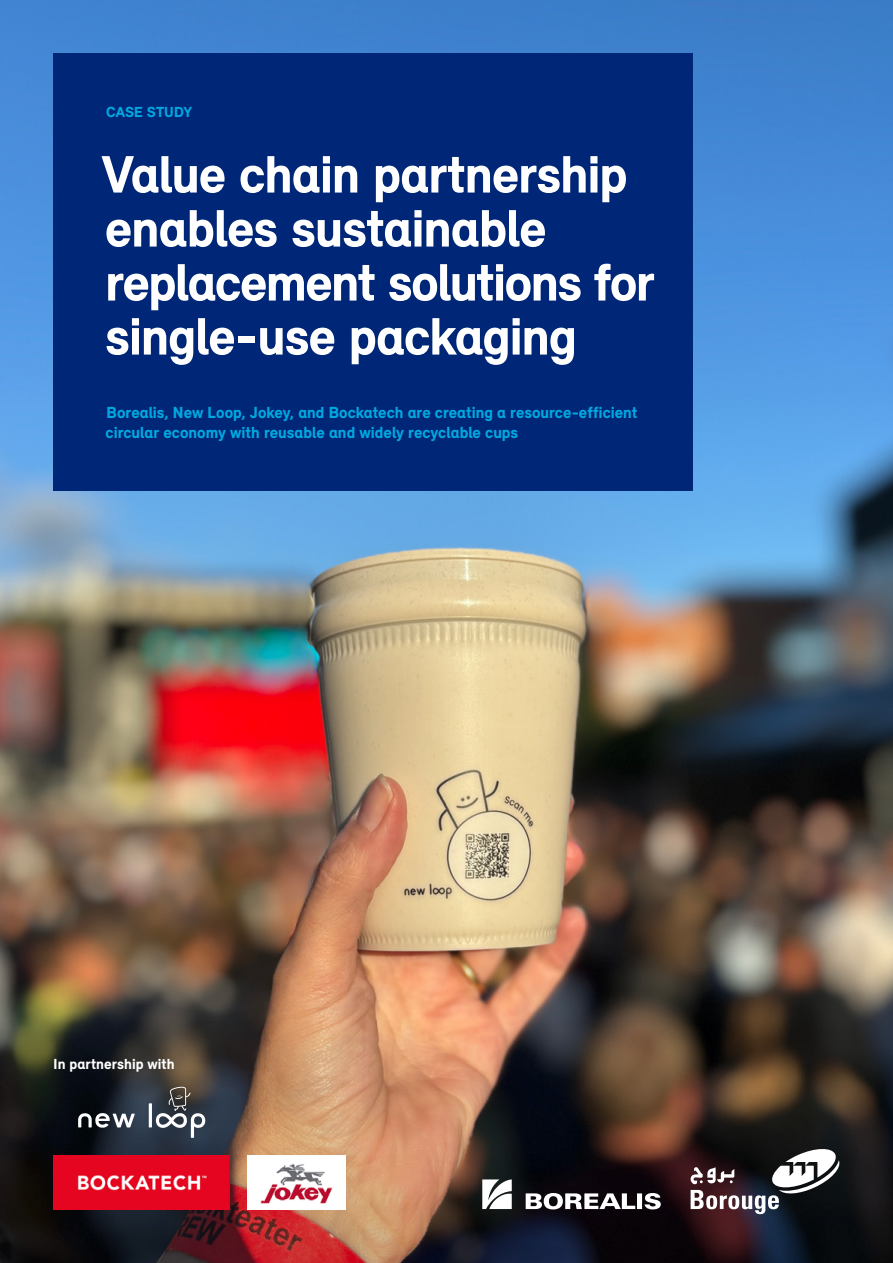
<style>
.page{position:relative;width:893px;height:1263px;background:#fff}
.page>*{position:absolute;margin:0;border:0;box-sizing:border-box;transform-origin:0 0}
.t1{font:900 54px/54px "Relevant";letter-spacing:-.02em;color:#fff}
.t2{font:900 16.5px/19.8px "Relevant";color:#00a9e0}
.t3{font:900 15px "Relevant";letter-spacing:.005em;color:#fff}
.t4{font:900 15px "Relevant";letter-spacing:.005em;color:#00a9e0}
</style>
<div class="page">
<img style="left:0;top:0;width:893px;height:1018px">
<img style="left:0;top:1018px;width:893px;height:245px">
<svg style="left:482px;top:1179px;width:179px;height:30px"></svg>
<svg style="left:690px;top:1149px;width:149px;height:65px"></svg>
<div style="left:54px;top:54px;width:639px;height:437px;background:#002677"></div>
<img style="left:54px;top:1156px;width:176px;height:53px">
<img style="left:248px;top:1156px;width:98px;height:53px">
<hr style="left:149px;top:1103px;width:3px;height:24px;background:#fff">
<svg style="left:156px;top:1087px;width:49px;height:51px;background:#595d62"></svg>
<svg style="left:78px;top:1113px;width:57px;height:15px"></svg>
<p class="t4" style="left:106px;top:103px;width:88px">CASE STUDY</p>
<h1 class="t1" style="left:102px;top:147px;width:554px">Value chain partnership enables sustainable replacement solutions for single-use packaging</h1>
<p class="t2" style="left:106px;top:402px;width:533px">Borealis, New Loop, Jokey, and Bockatech are creating a resource-efficient circular economy with reusable and widely recyclable cups</p>
<p class="t3" style="left:54px;top:1055px;width:123px">In partnership with</p>
</div>
